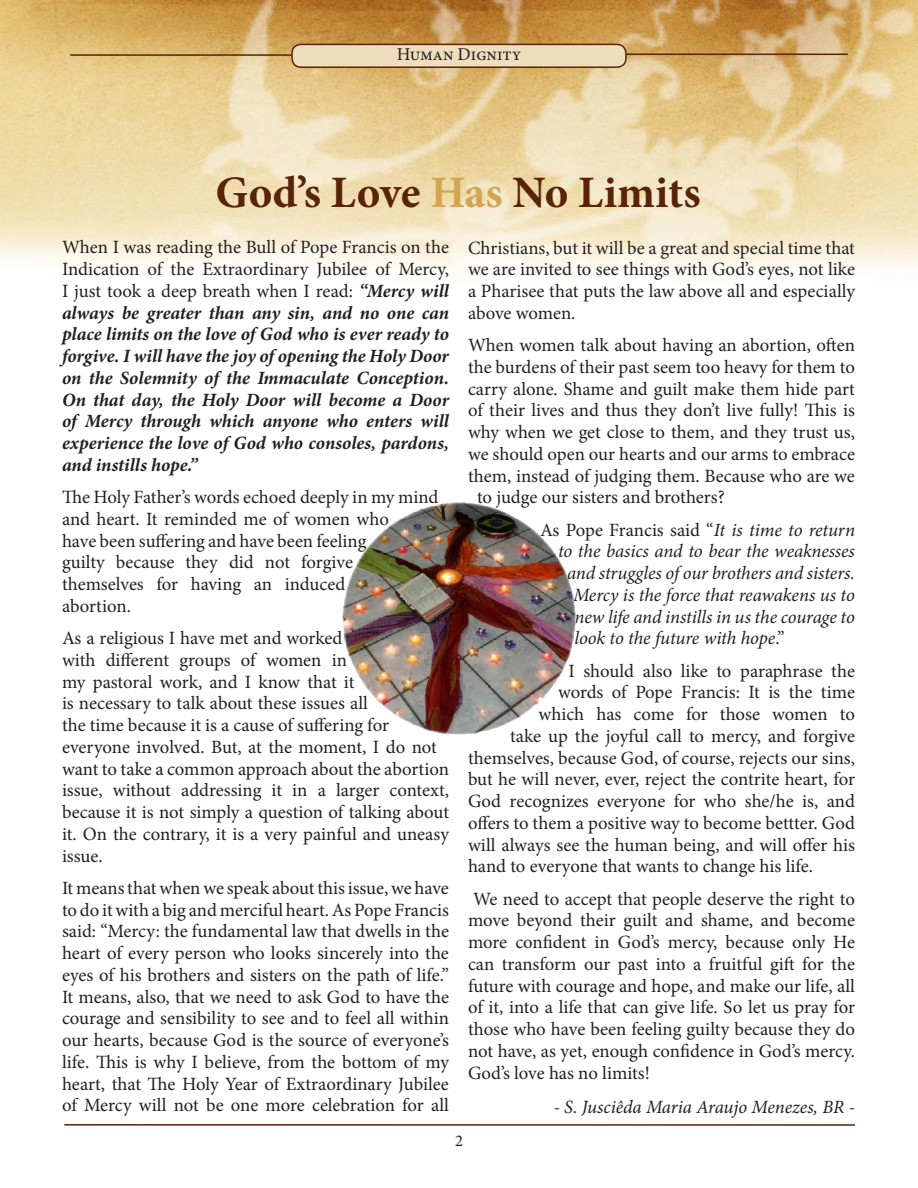
<style>
.page{position:relative;width:918px;height:1188px;background:#fff}
.page>*{position:absolute;margin:0;border:0;box-sizing:border-box;transform-origin:0 0}
.t1{font:700 45px "Minion Pro";color:#582307}
.t2{font:18.75px/21.8px "Minion Pro";letter-spacing:.005em;color:#231f20;text-align:justify}
.t3{font:italic 700 18.75px/21.8px "Minion Pro";color:#231f20;text-align:justify}
.t4{font:italic 18.75px "Minion Pro";letter-spacing:-.01em;color:#231f20}
.t5{font:18px "Minion Pro";color:#231f20}
.t6{font:16.5px "Minion Pro";color:#231f20}
.s1{color:#d2a550}
.s2{font-weight:400;font-style:normal}
.s3{font-style:italic}
.s4{font-style:normal}
</style>
<div class="page">
<img style="left:0;top:0;width:918px;height:269px">
<div style="left:292px;top:44px;width:334px;height:23px;background:#eedebe;border-radius:9px"></div>
<div style="left:291px;top:44px;width:336px;height:24px;border:2px solid #582307;border-radius:9px"></div>
<hr style="left:70px;top:54px;width:221px;height:2px;background:#582307">
<hr style="left:627px;top:54px;width:221px;height:1px;background:#582307">
<hr style="left:64px;top:1124px;width:791px;height:2px;background:#582307">
<img style="left:342px;top:502px;width:234px;height:233px">
<p class="t5" style="left:397px;top:42px;width:126px">Human Dignity</p>
<h1 class="t1" style="left:215px;top:160px;width:487px">God’s Love <span class="s1">Has</span> No Limits</h1>
<p class="t3" style="left:62px;top:236px;width:389px"><span class="s2">When I was reading the Bull of Pope Francis on the Indication of the Extraordinary Jubilee of Mercy, I just took a deep breath when I read:</span> “Mercy will always be greater than any sin, and no one can place limits on the love of God who is ever ready to forgive. I will have the joy of opening the Holy Door on the Solemnity of the Immaculate Conception.<br>On that day, the Holy Door will become a Door of Mercy through which anyone who enters will experience the love of God who consoles, pardons, and instills hope.”</p>
<p class="t2" style="left:62px;top:486px;width:378px;text-align:left">The Holy Father’s words echoed deeply in my mind and heart. It reminded me of women who<br>have been suffering and have been feeling<br>guilty because they did not forgive themselves for having an induced<br>abortion.</p>
<p class="t2" style="left:62px;top:627px;width:389px;text-align:left">As a religious I have met and worked<br>with different groups of women in<br>my pastoral work, and I know that it<br>is necessary to talk about these issues all<br>the time because it is a cause of suffering for everyone involved. But, at the moment, I do not want to take a common approach about the abortion issue, without addressing it in a larger context, because it is not simply a question of talking about it. On the contrary, it is a very painful and uneasy issue.</p>
<p class="t2" style="left:62px;top:877px;width:389px">It means that when we speak about this issue, we have to do it with a big and merciful heart. As Pope Francis said: “Mercy: the fundamental law that dwells in the heart of every person who looks sincerely into the eyes of his brothers and sisters on the path of life.” It means, also, that we need to ask God to have the courage and sensibility to see and to feel all within our hearts, because God is the source of everyone’s life. This is why I believe, from the bottom of my heart, that The Holy Year of Extraordinary Jubilee of Mercy will not be one more celebration for all</p>
<p class="t2" style="left:468px;top:237px;width:389px">Christians, but it will be a great and special time that we are invited to see things with God’s eyes, not like a Pharisee that puts the law above all and especially above women.</p>
<p class="t2" style="left:468px;top:334px;width:389px">When women talk about having an abortion, often</p>
<p class="t2" style="left:468px;top:356px;width:389px">the burdens of their past seem too heavy for them to</p>
<p class="t2" style="left:468px;top:378px;width:389px">carry alone. Shame and guilt make them hide part</p>
<p class="t2" style="left:468px;top:400px;width:388px">of their lives and thus they don’t live fully! This is</p>
<p class="t2" style="left:468px;top:421px;width:389px">why when we get close to them, and they trust us,</p>
<p class="t2" style="left:468px;top:443px;width:389px">we should open our hearts and our arms to embrace</p>
<p class="t2" style="left:468px;top:465px;width:388px">them, instead of judging them. Because who are we</p>
<p class="t2" style="left:477px;top:487px;width:249px">to judge our sisters and brothers?</p>
<p class="t2" style="left:540px;top:519px;width:317px">As Pope Francis said “<span class="s3">It is time to return</span></p>
<p class="t4" style="left:558px;top:539px;width:298px">to the basics and to bear the weaknesses</p>
<p class="t4" style="left:567px;top:560px;width:289px">and struggles of our brothers and sisters.</p>
<p class="t4" style="left:573px;top:582px;width:284px">Mercy is the force that reawakens us to</p>
<p class="t4" style="left:574px;top:604px;width:282px">new life and instills in us the courage to</p>
<p class="t4" style="left:574px;top:626px;width:212px">look to the future with hope<span class="s4">.”</span></p>
<p class="t2" style="left:568px;top:660px;width:288px">I should also like to paraphrase the</p>
<p class="t2" style="left:558px;top:682px;width:299px">words of Pope Francis: It is the time</p>
<p class="t2" style="left:538px;top:703px;width:318px">which has come for those women to</p>
<p class="t2" style="left:510px;top:725px;width:347px">take up the joyful call to mercy, and forgive</p>
<p class="t2" style="left:468px;top:747px;width:389px">themselves, because God, of course, rejects our sins,</p>
<p class="t2" style="left:468px;top:769px;width:389px">but he will never, ever, reject the contrite heart, for</p>
<p class="t2" style="left:468px;top:790px;width:388px">God recognizes everyone for who she/he is, and</p>
<p class="t2" style="left:468px;top:812px;width:389px">offers to them a positive way to become bettter. God</p>
<p class="t2" style="left:468px;top:834px;width:389px">will always see the human being, and will offer his</p>
<p class="t2" style="left:468px;top:856px;width:347px">hand to everyone that wants to change his life.</p>
<p class="t2" style="left:468px;top:888px;width:389px">We need to accept that people deserve the right to move beyond their guilt and shame, and become more confident in God’s mercy, because only He can transform our past into a fruitful gift for the future with courage and hope, and make our life, all of it, into a life that can give life. So let us pray for those who have been feeling guilty because they do not have, as yet, enough confidence in God’s mercy.<br>God’s love has no limits!</p>
<p class="t4" style="left:554px;top:1094px;width:303px">- S. Jusciêda Maria Araujo Menezes, BR -</p>
<p class="t6" style="left:455px;top:1130px;width:9px">2</p>
</div>
